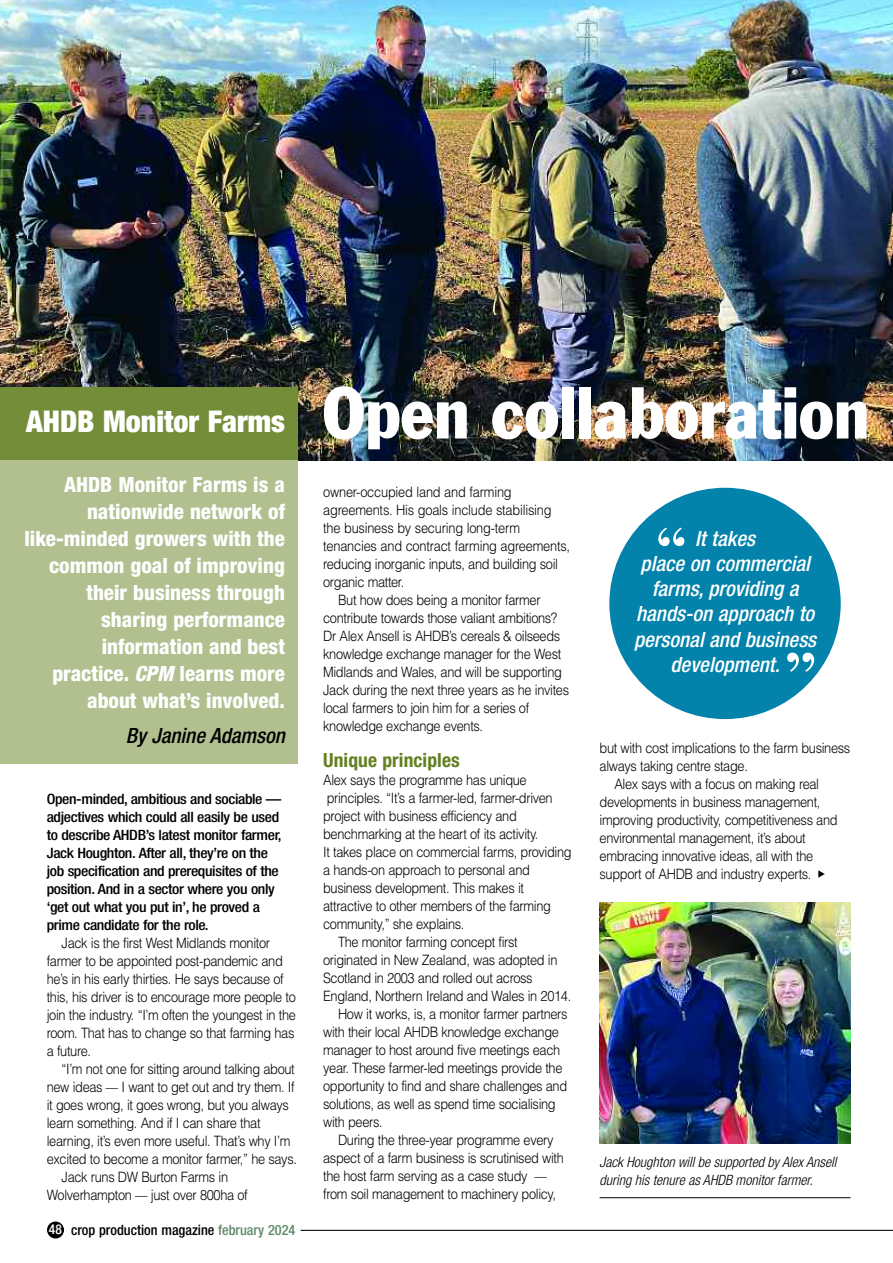
<style>
.page{position:relative;width:893px;height:1263px;background:#fff}
.page>*{position:absolute;margin:0;border:0;box-sizing:border-box;transform-origin:0 0}
.t1{font:condensed 72px "Franklin Gothic";color:#fff}
.t2{font:700 58.95px "Bodoni BT";color:#fff}
.t3{font:700 57px "Bodoni BT";color:#fff}
.t4{font:900 condensed 30px "Helvetica Neue";color:#fff}
.t5{font:800 condensed 21px/27px "Helvetica Neue";color:#fff;text-align:right}
.t6{font:italic 500 condensed 21px/25.2px "Helvetica Neue";color:#fff;text-align:center}
.t7{font:italic 500 condensed 21px "Helvetica Neue";color:#000}
.t8{font:700 condensed 19.5px "Helvetica Neue";letter-spacing:.005em;color:#648022}
.t9{font:300 14.25px/18px "Helvetica";letter-spacing:-.03em;color:#000;scale:.9 1}
.t10{font:500 condensed 14.25px/18px "Helvetica Neue";letter-spacing:-.025em;color:#000;scale:1.1 1}
.t11{font:italic 300 condensed 14.25px/18px "Helvetica Neue";color:#000}
.t12{font:500 condensed 14.25px "Helvetica Neue";color:#000}
.s1{font-style:italic}
.s2{font-size:13.5px;color:#fff}
.s3{color:#60896c}
</style>
<div class="page">
<img style="left:600px;top:902px;width:250px;height:242px">
<hr style="left:600px;top:1197px;width:250px;height:1px;background:#000">
<img style="left:0;top:0;width:893px;height:460px">
<div style="left:609px;top:488px;width:232px;height:231px;background:#0382ab;border-radius:50%"></div>
<div style="left:47px;top:1221px;width:17px;height:17px;background:#000;border-radius:50%"></div>
<hr style="left:301px;top:1230px;width:592px;height:1px;background:#000">
<div style="left:0;top:387px;width:298px;height:75px;background:#748d38"></div>
<div style="left:0;top:460px;width:298px;height:303px;background:#b2c090"></div>
<h3 class="t4" style="left:26px;top:411px;width:260px">AHDB Monitor Farms</h3>
<h3 class="t5" style="left:24px;top:472px;width:262px">AHDB Monitor Farms is a nationwide network of like-minded growers with the common goal of improving their business through sharing performance information and best practice. <span class="s1">CPM</span> learns more about what’s involved.</h3>
<h3 class="t7" style="left:126px;top:728px;width:161px">By Janine Adamson</h3>
<p class="t10" style="left:47px;top:791px;width:215px">Open-minded, ambitious and sociable –– adjectives which could all easily be used to describe AHDB’s latest monitor farmer, Jack Houghton. After all, they’re on the job specification and prerequisites of the position. And in a sector where you only ‘get out what you put in’, he proved a prime candidate for the role.</p>
<p class="t9" style="left:47px;top:934px;width:278px;text-indent:15px">Jack is the first West Midlands monitor farmer to be appointed post-pandemic and he’s in his early thirties. He says because of this, his driver is to encourage more people to join the industry. “I’m often the youngest in the room. That has to change so that farming has a future.</p>
<p class="t9" style="left:62px;top:1060px;width:261px">“I’m not one for sitting around talking about</p>
<p class="t9" style="left:47px;top:1078px;width:277px">new ideas –– I want to get out and try them. If</p>
<p class="t9" style="left:47px;top:1096px;width:271px">it goes wrong, it goes wrong, but you always</p>
<p class="t9" style="left:47px;top:1114px;width:239px">learn something. And if I can share that</p>
<p class="t9" style="left:47px;top:1132px;width:272px">learning, it’s even more useful. That’s why I’m</p>
<p class="t9" style="left:47px;top:1150px;width:280px">excited to become a monitor farmer,” he says.</p>
<p class="t9" style="left:62px;top:1168px;width:186px">Jack runs DW Burton Farms in</p>
<p class="t9" style="left:47px;top:1186px;width:225px">Wolverhampton –– just over 800ha of</p>
<p class="t12" style="left:49px;top:1225px;width:248px"><span class="s2">48</span> crop production magazine <span class="s3">february 2024</span></p>
<h1 class="t1" style="left:323px;top:387px;width:548px">Open collaboration</h1>
<p class="t9" style="left:323px;top:483px;width:211px">owner-occupied land and farming</p>
<p class="t9" style="left:323px;top:501px;width:255px">agreements. His goals include stabilising</p>
<p class="t9" style="left:323px;top:519px;width:220px">the business by securing long-term</p>
<p class="t9" style="left:323px;top:537px;width:276px">tenancies and contract farming agreements,</p>
<p class="t9" style="left:323px;top:555px;width:262px">reducing inorganic inputs, and building soil</p>
<p class="t9" style="left:323px;top:573px;width:92px">organic matter.</p>
<p class="t9" style="left:338px;top:591px;width:227px">But how does being a monitor farmer</p>
<p class="t9" style="left:323px;top:609px;width:262px">contribute towards those valiant ambitions?</p>
<p class="t9" style="left:323px;top:627px;width:265px">Dr Alex Ansell is AHDB’s cereals &amp; oilseeds</p>
<p class="t9" style="left:323px;top:645px;width:266px">knowledge exchange manager for the West</p>
<p class="t9" style="left:323px;top:663px;width:267px">Midlands and Wales, and will be supporting</p>
<p class="t9" style="left:323px;top:681px;width:275px">Jack during the next three years as he invites</p>
<p class="t9" style="left:323px;top:699px;width:231px">local farmers to join him for a series of</p>
<p class="t9" style="left:323px;top:717px;width:179px">knowledge exchange events.</p>
<h3 class="t8" style="left:323px;top:753px;width:138px">Unique principles</h3>
<p class="t9" style="left:323px;top:771px;width:228px">Alex says the programme has unique</p>
<p class="t9" style="left:327px;top:789px;width:253px">principles. “It’s a farmer-led, farmer-driven</p>
<p class="t9" style="left:323px;top:807px;width:217px">project with business efficiency and</p>
<p class="t9" style="left:323px;top:825px;width:241px">benchmarking at the heart of its activity.</p>
<p class="t9" style="left:323px;top:843px;width:278px">It takes place on commercial farms, providing</p>
<p class="t9" style="left:323px;top:861px;width:231px">a hands-on approach to personal and</p>
<p class="t9" style="left:323px;top:879px;width:225px">business development. This makes it</p>
<p class="t9" style="left:323px;top:897px;width:255px">attractive to other members of the farming</p>
<p class="t9" style="left:323px;top:915px;width:159px">community,” she explains.</p>
<p class="t9" style="left:338px;top:933px;width:201px">The monitor farming concept first</p>
<p class="t9" style="left:323px;top:951px;width:262px">originated in New Zealand, was adopted in</p>
<p class="t9" style="left:323px;top:969px;width:234px">Scotland in 2003 and rolled out across</p>
<p class="t9" style="left:323px;top:987px;width:277px">England, Northern Ireland and Wales in 2014.</p>
<p class="t9" style="left:338px;top:1005px;width:256px">How it works, is, a monitor farmer partners</p>
<p class="t9" style="left:323px;top:1023px;width:264px">with their local AHDB knowledge exchange</p>
<p class="t9" style="left:323px;top:1041px;width:265px">manager to host around five meetings each</p>
<p class="t9" style="left:323px;top:1059px;width:267px">year. These farmer-led meetings provide the</p>
<p class="t9" style="left:323px;top:1077px;width:273px">opportunity to find and share challenges and</p>
<p class="t9" style="left:323px;top:1095px;width:260px">solutions, as well as spend time socialising</p>
<p class="t9" style="left:323px;top:1113px;width:68px">with peers.</p>
<p class="t9" style="left:338px;top:1131px;width:241px">During the three-year programme every</p>
<p class="t9" style="left:323px;top:1149px;width:269px">aspect of a farm business is scrutinised with</p>
<p class="t9" style="left:323px;top:1167px;width:250px">the host farm serving as a case study ––</p>
<p class="t9" style="left:323px;top:1185px;width:260px">from soil management to machinery policy,</p>
<h3 class="t3" style="left:655px;top:528px;width:34px">“</h3>
<h3 class="t6" style="left:634px;top:528px;width:184px">It takes<br>place on commercial farms, providing a hands-on approach to personal and business development.</h3>
<h2 class="t2" style="left:784px;top:653px;width:35px">”</h2>
<p class="t9" style="left:600px;top:739px;width:280px">but with cost implications to the farm business</p>
<p class="t9" style="left:600px;top:757px;width:166px">always taking centre stage.</p>
<p class="t9" style="left:614px;top:775px;width:229px">Alex says with a focus on making real</p>
<p class="t9" style="left:600px;top:793px;width:247px">developments in business management,</p>
<p class="t9" style="left:600px;top:811px;width:266px">improving productivity, competitiveness and</p>
<p class="t9" style="left:600px;top:829px;width:231px">environmental management, it’s about</p>
<p class="t9" style="left:600px;top:847px;width:239px">embracing innovative ideas, all with the</p>
<p class="t9" style="left:600px;top:865px;width:237px">support of AHDB and industry experts.</p>
<p class="t11" style="left:600px;top:1154px;width:238px">Jack Houghton will be supported by Alex Ansell during his tenure as AHDB monitor farmer.</p>
</div>
